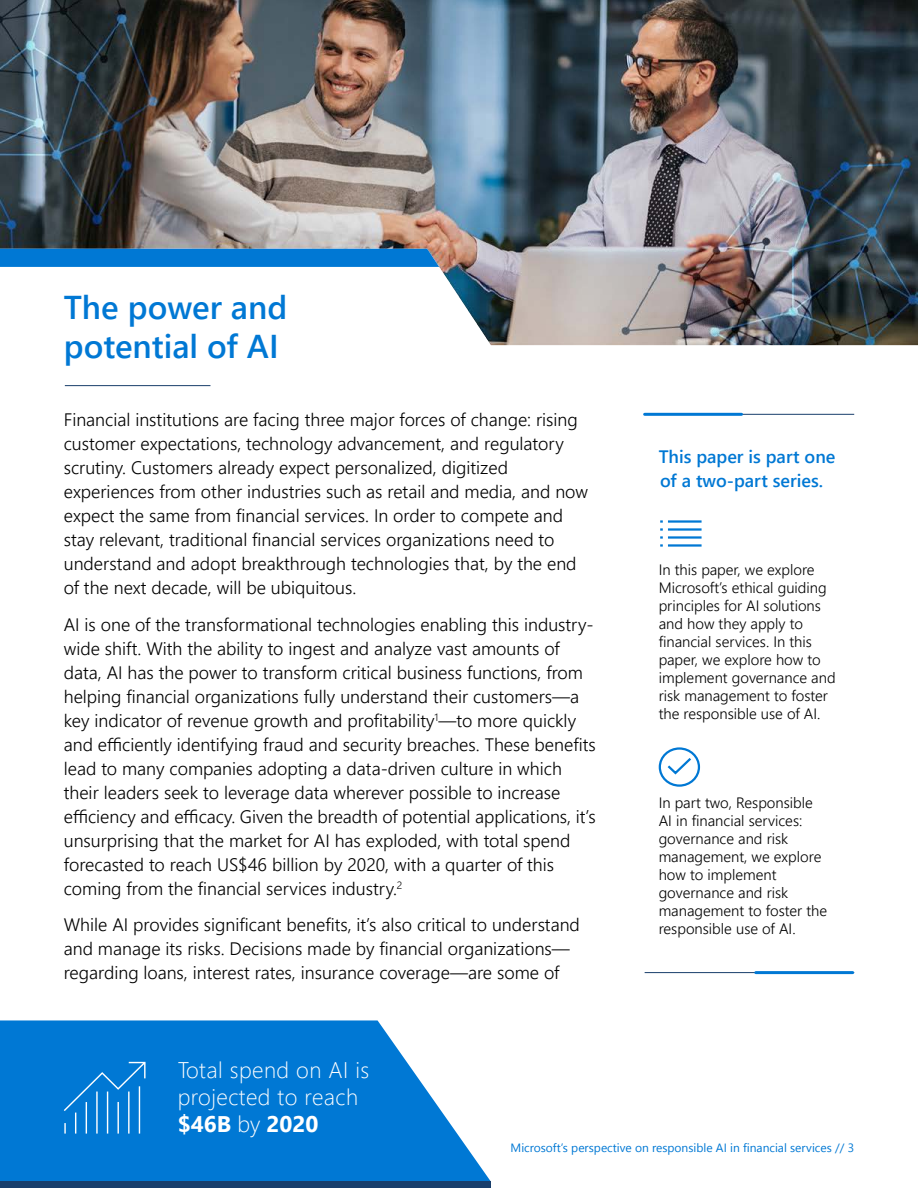
<style>
.page{position:relative;width:918px;height:1188px;background:#fff}
.page>*{position:absolute;margin:0;border:0;box-sizing:border-box;transform-origin:0 0}
.t1{font:600 33px/39.6px "Segoe UI";color:#0078d4}
.t2{font:300 22.65px/27.2px "Segoe UI";letter-spacing:.02em;color:#fff}
.t3{font:300 18px/24px "Segoe UI";color:#000}
.t4{font:600 18px/24px "Segoe UI";color:#0078d4}
.t5{font:300 15px/18px "Segoe UI";color:#000}
.t6{font:12px "Segoe UI";color:#0078d4}
.s1{font-weight:700}
</style>
<div class="page">
<img style="left:0;top:0;width:918px;height:345px">
<svg style="left:0;top:1020px;width:491px;height:162px;background:#2088d8"></svg>
<div style="left:0;top:1182px;width:491px;height:6px;background:#183e6b"></div>
<svg style="left:62px;top:1061px;width:85px;height:74px;background:#1784d7"></svg>
<hr style="left:65px;top:385px;width:145px;height:1px;background:#183e6b">
<hr style="left:645px;top:414px;width:209px;height:1px;background:#183e6b">
<hr style="left:645px;top:972px;width:209px;height:1px;background:#183e6b">
<hr style="left:645px;top:413px;width:97px;height:3px;background:#0078d4">
<hr style="left:756px;top:971px;width:97px;height:3px;background:#0078d4">
<hr style="left:668px;top:520px;width:34px;height:3px;background:#0078d4">
<hr style="left:668px;top:528px;width:34px;height:3px;background:#0078d4">
<hr style="left:668px;top:536px;width:34px;height:3px;background:#0078d4">
<hr style="left:668px;top:544px;width:34px;height:3px;background:#0078d4">
<svg style="left:660px;top:520px;width:3px;height:27px"></svg>
<svg style="left:658px;top:747px;width:43px;height:40px"></svg>
<h1 class="t1" style="left:64px;top:286px;width:225px">The power and potential of AI</h1>
<p class="t3" style="left:64px;top:407px;width:526px">Financial institutions are facing three major forces of change: rising customer expectations, technology advancement, and regulatory scrutiny. Customers already expect personalized, digitized experiences from other industries such as retail and media, and now expect the same from financial services. In order to compete and stay relevant, traditional financial services organizations need to understand and adopt breakthrough technologies that, by the end of the next decade, will be ubiquitous.</p>
<p class="t3" style="left:64px;top:612px;width:533px">AI is one of the transformational technologies enabling this industry&shy;wide shift. With the ability to ingest and analyze vast amounts of data, AI has the power to transform critical business functions, from helping financial organizations fully understand their customers—a key indicator of revenue growth and profitability<sup>1</sup>—to more quickly and efficiently identifying fraud and security breaches. These benefits lead to many companies adopting a data-driven culture in which their leaders seek to leverage data wherever possible to increase efficiency and efficacy. Given the breadth of potential applications, it’s unsurprising that the market for AI has exploded, with total spend forecasted to reach US$46 billion by 2020, with a quarter of this coming from the financial services industry.<sup>2</sup></p>
<p class="t3" style="left:64px;top:912px;width:518px">While AI provides significant benefits, it’s also critical to understand and manage its risks. Decisions made by financial organizations— regarding loans, interest rates, insurance coverage—are some of</p>
<p class="t2" style="left:178px;top:1055px;width:193px">Total spend on AI is projected to reach <span class="s1">$46B</span> by <span class="s1">2020</span></p>
<p class="t4" style="left:659px;top:444px;width:178px">This paper is part one of a two-part series.</p>
<p class="t5" style="left:659px;top:560px;width:178px">In this paper, we explore<br>Microsoft’s ethical guiding principles for AI solutions and how they apply to financial services. In this paper, we explore how to implement governance and risk management to foster the responsible use of AI.</p>
<p class="t5" style="left:659px;top:794px;width:170px">In part two, Responsible<br>AI in financial services: governance and risk management, we explore how to implement governance and risk management to foster the responsible use of AI.</p>
<p class="t6" style="left:511px;top:1139px;width:345px">Microsoft’s perspective on responsible AI in financial services // 3</p>
</div>
